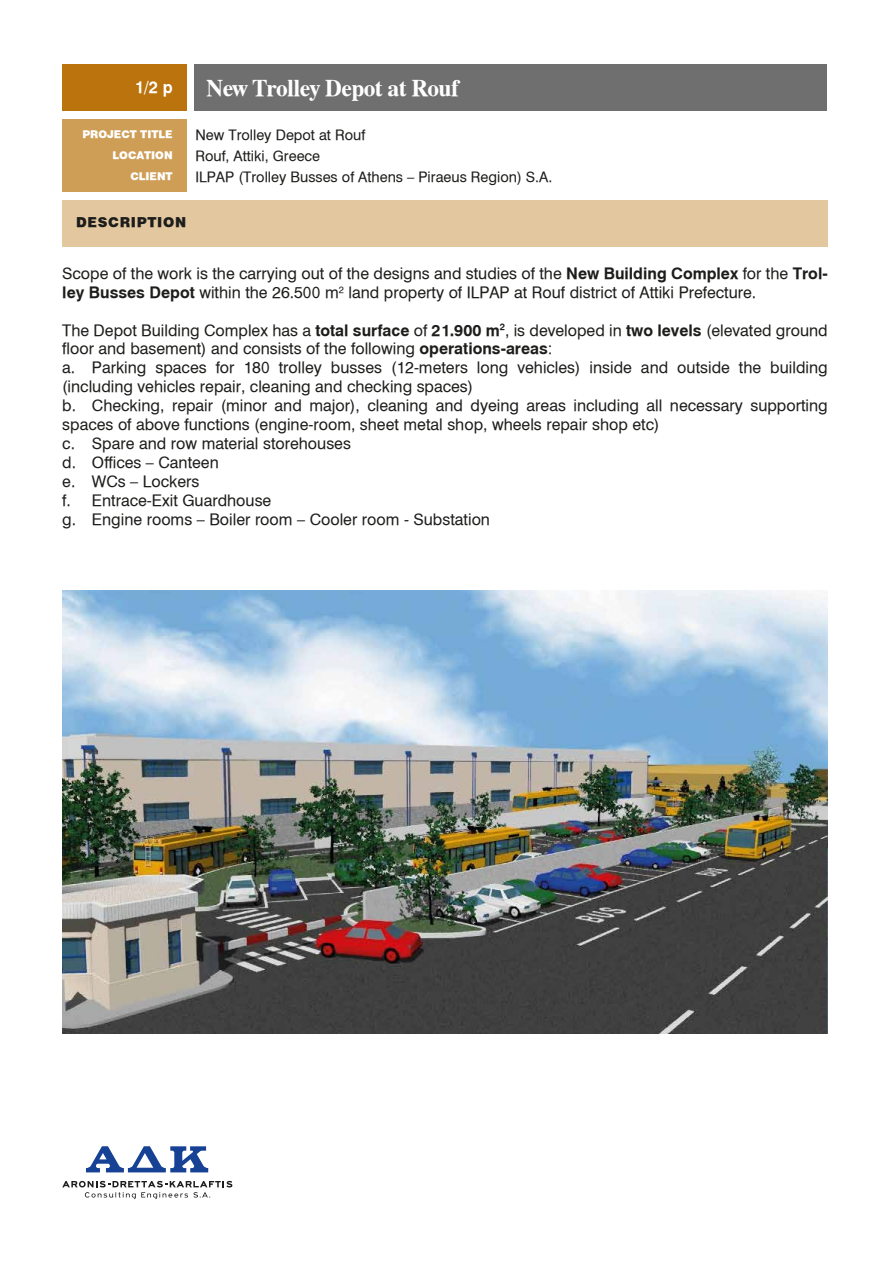
<style>
.page{position:relative;width:893px;height:1263px;background:#fff}
.page>*{position:absolute;margin:0;border:0;box-sizing:border-box;transform-origin:0 0}
.t1{font:24px "UB Times Bold";letter-spacing:-.025em;color:#fff}
.t2{font:16.5px "UB Helvetica Bold";color:#fff}
.t3{font:15.75px/18.9px "UB Helvetica";color:#1d1d1b}
.t4{font:14.25px/21px "UB Helvetica";color:#1d1d1b}
.t5{font:900 13.5px "UB Helvetica";letter-spacing:.05em;color:#1d1d1b}
.t6{font:900 10.5px/21px "UB Helvetica";color:#fff;text-align:right}
.s1{font-family:"UB Helvetica Bold"}
</style>
<div class="page">
<div style="left:62px;top:64px;width:125px;height:47px;background:#ba730d"></div>
<div style="left:62px;top:119px;width:125px;height:73px;background:#ce9d56"></div>
<div style="left:62px;top:201px;width:766px;height:46px;background:#e3c79f"></div>
<div style="left:194px;top:64px;width:632px;height:47px;background:#706f6f"></div>
<svg style="left:86px;top:1146px;width:122px;height:26px"></svg>
<svg style="left:62px;top:1181px;width:170px;height:18px"></svg>
<img style="left:62px;top:591px;width:765px;height:443px">
<p class="t2" style="left:135px;top:77px;width:40px">1/2 p</p>
<p class="t6" style="left:82px;top:124px;width:92px">PROJECT TITLE<br>LOCATION<br>CLIENT</p>
<h1 class="t1" style="left:206px;top:75px;width:254px">New Trolley Depot at Rouf</h1>
<p class="t4" style="left:195px;top:124px;width:358px">New Trolley Depot at Rouf<br>Rouf, Attiki, Greece<br>ILPAP (Trolley Busses of Athens – Piraeus Region) S.A.</p>
<p class="t5" style="left:76px;top:215px;width:111px">DESCRIPTION</p>
<p class="t3" style="left:62px;top:264px;width:767px">Scope of the work is the carrying out of the designs and studies of the <span class="s1">New Building Complex</span> for the <span class="s1">Trol&shy;ley Busses Depot</span> within the 26.500 m<sup>2</sup> land property of ILPAP at Rouf district of Attiki Prefecture.</p>
<p class="t3" style="left:62px;top:321px;width:767px">The Depot Building Complex has a <span class="s1">total surface</span> of <span class="s1">21.900 m</span><sup>2</sup>, is developed in <span class="s1">two levels</span> (elevated ground floor and basement) and consists of the following <span class="s1">operations-areas</span>:<br>a. Parking spaces for 180 trolley busses (12-meters long vehicles) inside and outside the building (including vehicles repair, cleaning and checking spaces)<br>b. Checking, repair (minor and major), cleaning and dyeing areas including all necessary supporting spaces of above functions (engine-room, sheet metal shop, wheels repair shop etc)<br>c. Spare and row material storehouses<br>d. Offices – Canteen<br>e. WCs – Lockers<br>f. Entrace-Exit Guardhouse<br>g. Engine rooms – Boiler room – Cooler room - Substation</p>
</div>
